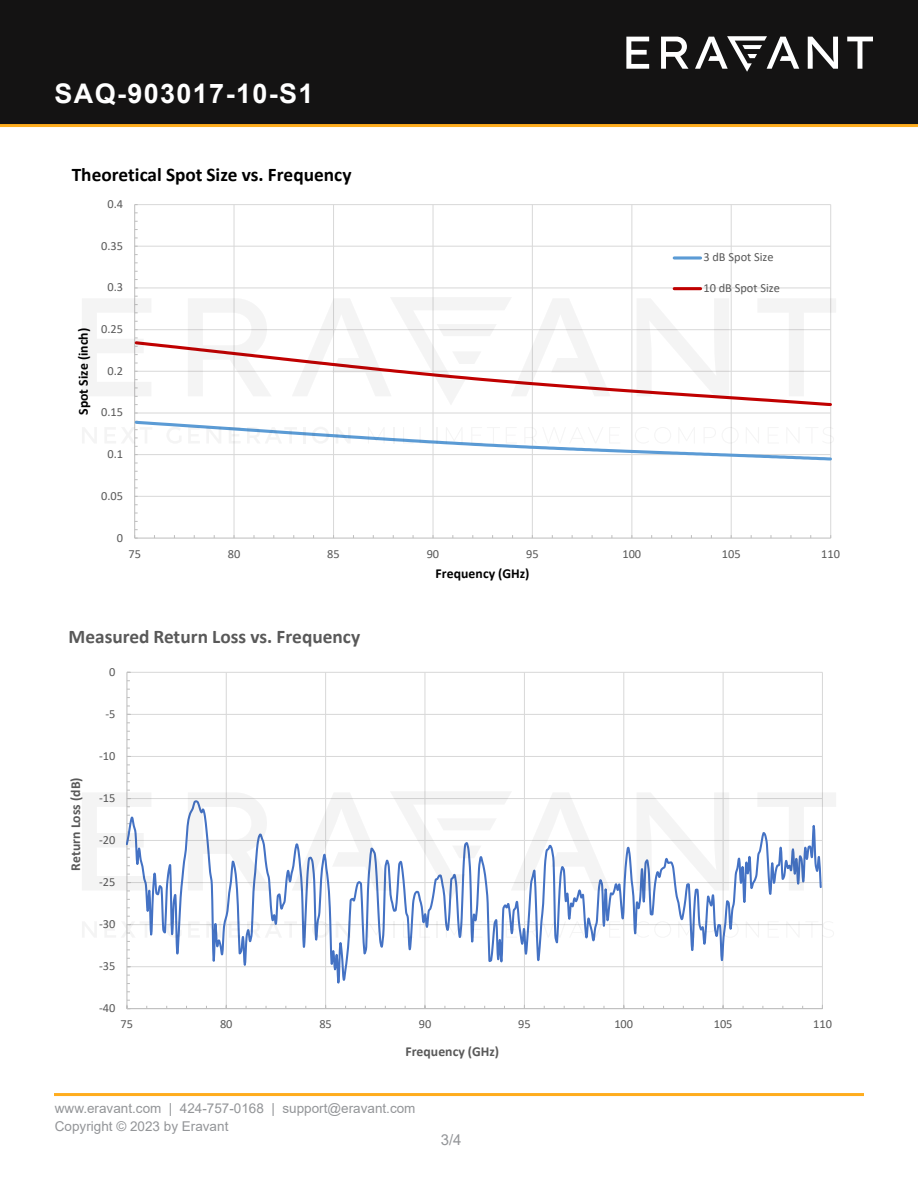
<style>
.page{position:relative;width:918px;height:1188px;background:#fff}
.page>*{position:absolute;margin:0;border:0;box-sizing:border-box;transform-origin:0 0}
.SKU_Header{font:700 27px "Arial";letter-spacing:.05em;color:#fff}
.t1{font:700 19.35px "Calibri";color:#000}
.t2{font:700 19.35px "Calibri";color:#595959}
.SKU_Header-2{font:15px "Arial";color:#939598}
.t3{font:700 13.65px "Calibri";letter-spacing:.005em;color:#000}
.t4{font:700 13.65px "Calibri";letter-spacing:.005em;color:#595959}
.Basic_Body{font:13.5px "Arial";color:#939598}
.SKU_Header-3{font:13.5px "Arial";color:#939598}
.t5{font:12.45px "Calibri";color:#595959}
</style>
<div class="page">
<hr style="left:135px;top:496px;width:696px;height:1px;background:#d9d9d9">
<hr style="left:135px;top:329px;width:696px;height:1px;background:#d9d9d9">
<hr style="left:135px;top:287px;width:696px;height:1px;background:#d9d9d9">
<hr style="left:135px;top:246px;width:696px;height:1px;background:#d9d9d9">
<hr style="left:135px;top:204px;width:696px;height:1px;background:#d9d9d9">
<hr style="left:234px;top:205px;width:1px;height:333px;background:#d9d9d9">
<hr style="left:333px;top:205px;width:1px;height:333px;background:#d9d9d9">
<hr style="left:433px;top:205px;width:1px;height:333px;background:#d9d9d9">
<hr style="left:532px;top:205px;width:1px;height:333px;background:#d9d9d9">
<hr style="left:631px;top:205px;width:1px;height:333px;background:#d9d9d9">
<hr style="left:731px;top:205px;width:1px;height:333px;background:#d9d9d9">
<hr style="left:830px;top:205px;width:1px;height:333px;background:#d9d9d9">
<hr style="left:134px;top:205px;width:1px;height:333px;background:#bfbfbf">
<hr style="left:135px;top:538px;width:696px;height:1px;background:#bfbfbf">
<svg style="left:134px;top:529px;width:4px;height:10px"></svg>
<svg style="left:135px;top:339px;width:697px;height:69px"></svg>
<svg style="left:674px;top:256px;width:27px;height:4px"></svg>
<hr style="left:674px;top:287px;width:27px;height:3px;background:#c00000">
<hr style="left:127px;top:798px;width:695px;height:1px;background:#d9d9d9">
<hr style="left:127px;top:756px;width:695px;height:1px;background:#d9d9d9">
<hr style="left:127px;top:714px;width:695px;height:1px;background:#d9d9d9">
<hr style="left:127px;top:672px;width:695px;height:1px;background:#d9d9d9">
<hr style="left:226px;top:672px;width:1px;height:337px;background:#d9d9d9">
<hr style="left:325px;top:672px;width:1px;height:337px;background:#d9d9d9">
<hr style="left:424px;top:672px;width:1px;height:337px;background:#d9d9d9">
<hr style="left:524px;top:672px;width:1px;height:337px;background:#d9d9d9">
<hr style="left:623px;top:672px;width:1px;height:337px;background:#d9d9d9">
<hr style="left:723px;top:672px;width:1px;height:337px;background:#d9d9d9">
<hr style="left:822px;top:672px;width:1px;height:337px;background:#d9d9d9">
<hr style="left:126px;top:672px;width:1px;height:337px;background:#bfbfbf">
<hr style="left:127px;top:1008px;width:695px;height:1px;background:#bfbfbf">
<svg style="left:126px;top:1000px;width:4px;height:8px"></svg>
<svg style="left:127px;top:799px;width:695px;height:185px"></svg>
<div style="left:0;top:0;width:918px;height:125px;background:#141313"></div>
<hr style="left:0;top:124px;width:918px;height:3px;background:#ffad1e">
<svg style="left:808px;top:37px;width:30px;height:32px"></svg>
<svg style="left:847px;top:37px;width:26px;height:32px"></svg>
<svg style="left:661px;top:37px;width:28px;height:32px"></svg>
<svg style="left:695px;top:36px;width:104px;height:36px"></svg>
<svg style="left:626px;top:37px;width:23px;height:32px"></svg>
<hr style="left:54px;top:1093px;width:810px;height:3px;background:#ffad1e">
<svg style="left:637px;top:299px;width:92px;height:97px"></svg>
<svg style="left:757px;top:298px;width:79px;height:98px"></svg>
<svg style="left:188px;top:298px;width:84px;height:98px"></svg>
<svg style="left:292px;top:297px;width:319px;height:109px"></svg>
<svg style="left:82px;top:296px;width:69px;height:101px"></svg>
<svg style="left:82px;top:428px;width:14px;height:15px"></svg>
<svg style="left:105px;top:412px;width:727px;height:52px"></svg>
<svg style="left:487px;top:427px;width:13px;height:17px"></svg>
<svg style="left:506px;top:427px;width:11px;height:17px"></svg>
<svg style="left:524px;top:427px;width:96px;height:17px"></svg>
<svg style="left:635px;top:427px;width:36px;height:17px"></svg>
<svg style="left:678px;top:427px;width:17px;height:17px"></svg>
<svg style="left:704px;top:427px;width:12px;height:17px"></svg>
<svg style="left:722px;top:427px;width:17px;height:17px"></svg>
<svg style="left:746px;top:427px;width:13px;height:17px"></svg>
<svg style="left:768px;top:427px;width:11px;height:17px"></svg>
<svg style="left:786px;top:427px;width:48px;height:17px"></svg>
<svg style="left:637px;top:792px;width:92px;height:99px"></svg>
<svg style="left:757px;top:793px;width:79px;height:98px"></svg>
<svg style="left:188px;top:792px;width:84px;height:99px"></svg>
<svg style="left:292px;top:791px;width:319px;height:109px"></svg>
<svg style="left:82px;top:790px;width:69px;height:101px"></svg>
<svg style="left:82px;top:922px;width:14px;height:15px"></svg>
<svg style="left:105px;top:916px;width:47px;height:26px"></svg>
<svg style="left:166px;top:921px;width:16px;height:17px"></svg>
<svg style="left:188px;top:921px;width:12px;height:17px"></svg>
<svg style="left:206px;top:921px;width:15px;height:17px"></svg>
<svg style="left:229px;top:921px;width:12px;height:17px"></svg>
<svg style="left:247px;top:921px;width:50px;height:17px"></svg>
<hr style="left:303px;top:921px;width:3px;height:17px;background:#231f20">
<svg style="left:312px;top:921px;width:17px;height:17px"></svg>
<svg style="left:336px;top:921px;width:15px;height:17px"></svg>
<svg style="left:368px;top:921px;width:17px;height:17px"></svg>
<svg style="left:393px;top:921px;width:1px;height:17px"></svg>
<svg style="left:403px;top:921px;width:11px;height:17px"></svg>
<svg style="left:420px;top:921px;width:10px;height:17px"></svg>
<svg style="left:436px;top:921px;width:1px;height:17px"></svg>
<svg style="left:446px;top:921px;width:17px;height:17px"></svg>
<svg style="left:471px;top:921px;width:29px;height:17px"></svg>
<svg style="left:506px;top:921px;width:11px;height:17px"></svg>
<svg style="left:524px;top:921px;width:96px;height:17px"></svg>
<svg style="left:635px;top:921px;width:36px;height:17px"></svg>
<svg style="left:678px;top:921px;width:17px;height:17px"></svg>
<svg style="left:704px;top:921px;width:12px;height:17px"></svg>
<svg style="left:722px;top:921px;width:17px;height:17px"></svg>
<svg style="left:746px;top:921px;width:13px;height:17px"></svg>
<svg style="left:768px;top:921px;width:11px;height:17px"></svg>
<svg style="left:786px;top:921px;width:48px;height:17px"></svg>
<p class="SKU_Header" style="left:55px;top:75px;width:260px">SAQ-903017-10-S1</p>
<p class="t1" style="left:72px;top:161px;width:281px">Theoretical Spot Size vs. Frequency</p>
<p class="t5" style="left:108px;top:195px;width:17px">0.4</p>
<p class="t5" style="left:101px;top:237px;width:23px">0.35</p>
<p class="t5" style="left:108px;top:279px;width:17px">0.3</p>
<p class="t3" style="left:74px;top:415px;width:88px;rotate:-90deg">Spot Size (inch)</p>
<p class="t5" style="left:101px;top:320px;width:23px">0.25</p>
<p class="t5" style="left:108px;top:362px;width:17px">0.2</p>
<p class="t5" style="left:101px;top:404px;width:23px">0.15</p>
<p class="t5" style="left:108px;top:445px;width:17px">0.1</p>
<p class="t5" style="left:101px;top:487px;width:23px">0.05</p>
<p class="t5" style="left:703px;top:249px;width:72px">3 dB Spot Size</p>
<p class="t5" style="left:703px;top:279px;width:78px">10 dB Spot Size</p>
<p class="t5" style="left:117px;top:529px;width:8px">0</p>
<p class="t5" style="left:128px;top:545px;width:14px">75</p>
<p class="t5" style="left:228px;top:545px;width:14px">80</p>
<p class="t5" style="left:327px;top:545px;width:14px">85</p>
<p class="t5" style="left:427px;top:545px;width:14px">90</p>
<p class="t5" style="left:526px;top:545px;width:14px">95</p>
<p class="t5" style="left:622px;top:545px;width:20px">100</p>
<p class="t5" style="left:722px;top:545px;width:20px">105</p>
<p class="t5" style="left:821px;top:545px;width:20px">110</p>
<p class="t3" style="left:436px;top:564px;width:95px">Frequency (GHz)</p>
<p class="t2" style="left:69px;top:623px;width:293px">Measured Return Loss vs. Frequency</p>
<p class="t5" style="left:109px;top:663px;width:8px">0</p>
<p class="t5" style="left:105px;top:705px;width:12px">-5</p>
<p class="t4" style="left:66px;top:871px;width:95px;rotate:-90deg">Return Loss (dB)</p>
<p class="t5" style="left:99px;top:747px;width:18px">-10</p>
<p class="t5" style="left:99px;top:789px;width:18px">-15</p>
<p class="t5" style="left:99px;top:831px;width:18px">-20</p>
<p class="t5" style="left:99px;top:873px;width:18px">-25</p>
<p class="t5" style="left:99px;top:915px;width:18px">-30</p>
<p class="t5" style="left:99px;top:957px;width:18px">-35</p>
<p class="t5" style="left:99px;top:999px;width:18px">-40</p>
<p class="t5" style="left:121px;top:1015px;width:14px">75</p>
<p class="t5" style="left:220px;top:1015px;width:14px">80</p>
<p class="t5" style="left:319px;top:1015px;width:14px">85</p>
<p class="t5" style="left:419px;top:1015px;width:14px">90</p>
<p class="t5" style="left:518px;top:1015px;width:14px">95</p>
<p class="t5" style="left:614px;top:1015px;width:20px">100</p>
<p class="t5" style="left:714px;top:1015px;width:20px">105</p>
<p class="t5" style="left:813px;top:1015px;width:20px">110</p>
<p class="t4" style="left:405px;top:1042px;width:95px">Frequency (GHz)</p>
<p class="Basic_Body" style="left:55px;top:1099px;width:362px">www.eravant.com | 424-757-0168 | support@eravant.com</p>
<p class="SKU_Header-3" style="left:55px;top:1117px;width:175px">Copyright © 2023 by Eravant</p>
<p class="SKU_Header-2" style="left:441px;top:1130px;width:22px">3/4</p>
</div>
